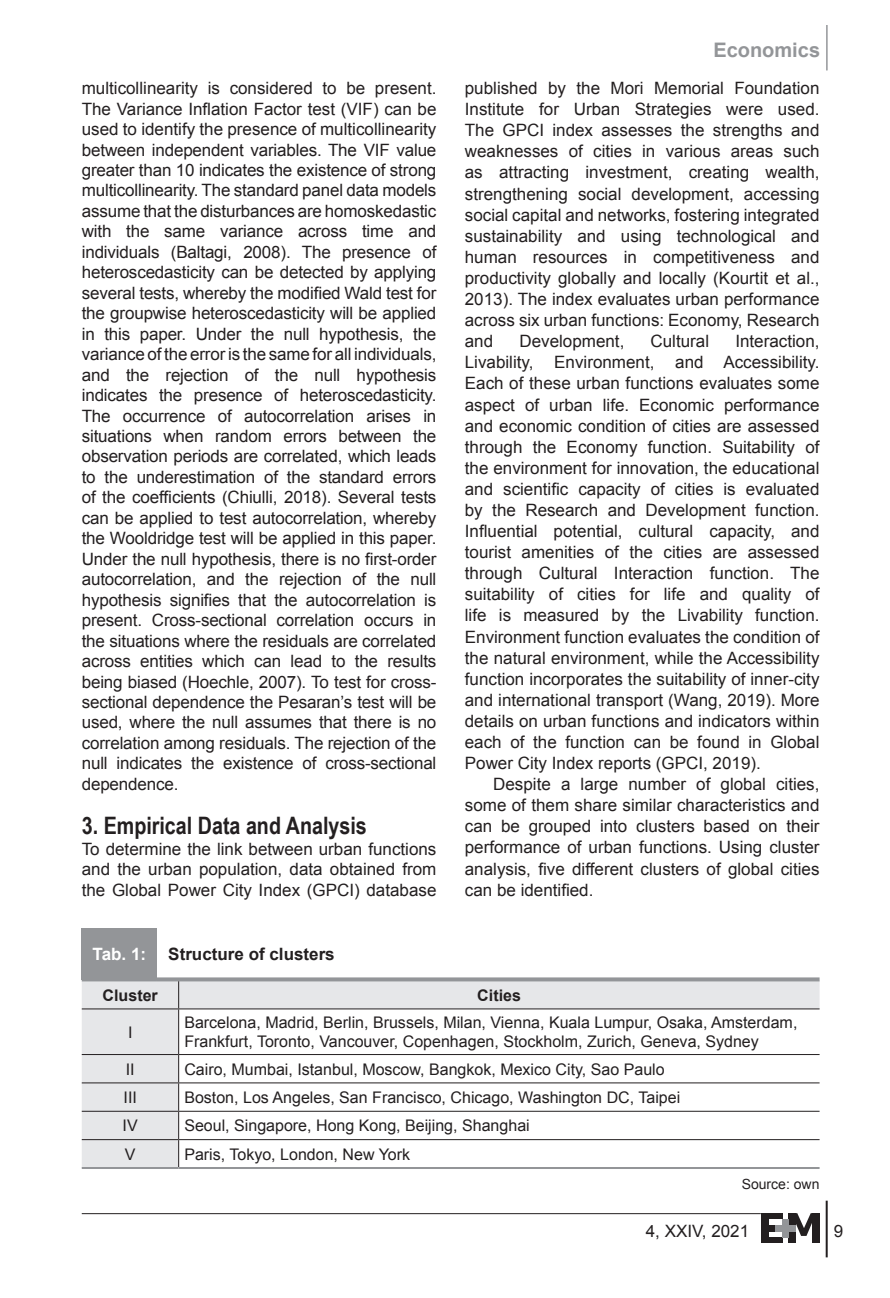
<style>
.page{position:relative;width:890px;height:1298px;background:#fff}
.page>*{position:absolute;margin:0;border:0;box-sizing:border-box;transform-origin:0 0}
.t1{font:700 24px "Arial Narrow";color:#231f20}
.t2{font:700 20px "Arial";color:#939598}
.t3{font:17px/21px "Arial";color:#231f20;text-align:justify}
.t4{font:700 17px "Arial";color:#231f20}
.t5{font:700 17px "Arial";color:#fff}
.t6{font:16px/19.2px "Arial";color:#231f20}
.t7{font:700 16px "Arial";color:#231f20}
.t8{font:14px "Arial";color:#231f20}
</style>
<div class="page">
<hr style="left:825px;top:1200px;width:2px;height:57px;background:#231f20">
<hr style="left:82px;top:1212px;width:678px;height:1px;background:#231f20">
<div style="left:760px;top:1212px;width:22px;height:6px;background:#231f20"></div>
<div style="left:760px;top:1236px;width:21px;height:6px;background:#231f20"></div>
<div style="left:760px;top:1224px;width:14px;height:6px;background:#231f20"></div>
<div style="left:760px;top:1212px;width:8px;height:30px;background:#231f20"></div>
<div style="left:788px;top:1212px;width:7px;height:30px;background:#231f20"></div>
<div style="left:811px;top:1212px;width:8px;height:30px;background:#231f20"></div>
<svg style="left:791px;top:1212px;width:24px;height:23px"></svg>
<div style="left:782px;top:1218px;width:6px;height:18px;background:#939598"></div>
<div style="left:774px;top:1224px;width:21px;height:6px;background:#939598"></div>
<hr style="left:825px;top:25px;width:1px;height:45px;background:#939598">
<svg style="left:82px;top:981px;width:737px;height:185px"></svg>
<hr style="left:82px;top:1053px;width:96px;height:1px;background:#231f20">
<hr style="left:178px;top:1053px;width:641px;height:1px;background:#231f20">
<hr style="left:82px;top:1082px;width:96px;height:1px;background:#231f20">
<hr style="left:178px;top:1082px;width:641px;height:1px;background:#231f20">
<hr style="left:82px;top:1110px;width:96px;height:1px;background:#231f20">
<hr style="left:178px;top:1110px;width:641px;height:1px;background:#231f20">
<hr style="left:82px;top:1138px;width:96px;height:1px;background:#231f20">
<hr style="left:178px;top:1138px;width:641px;height:1px;background:#231f20">
<hr style="left:82px;top:1166px;width:96px;height:2px;background:#939598">
<hr style="left:178px;top:1166px;width:641px;height:2px;background:#939598">
<svg style="left:178px;top:981px;width:1px;height:27px"></svg>
<hr style="left:178px;top:1009px;width:1px;height:44px;background:#231f20">
<svg style="left:178px;top:1054px;width:1px;height:112px"></svg>
<hr style="left:82px;top:1008px;width:96px;height:1px;background:#231f20">
<hr style="left:178px;top:1008px;width:641px;height:1px;background:#231f20">
<div style="left:82px;top:928px;width:75px;height:51px;background:#939598"></div>
<hr style="left:82px;top:977px;width:75px;height:4px;background:#939598">
<svg style="left:157px;top:977px;width:662px;height:4px;background:#9ea0a3"></svg>
<p class="t3" style="left:82px;top:78px;width:356px;line-height:20.4px">multicollinearity is considered to be present.<br>The Variance Inflation Factor test (VIF) can be used to identify the presence of multicollinearity between independent variables. The VIF value greater than 10 indicates the existence of strong multicollinearity. The standard panel data models assume that the disturbances are homoskedastic with the same variance across time and individuals (Baltagi, 2008). The presence of heteroscedasticity can be detected by applying several tests, whereby the modified Wald test for the groupwise heteroscedasticity will be applied in this paper. Under the null hypothesis, the variance of the error is the same for all individuals, and the rejection of the null hypothesis indicates the presence of heteroscedasticity.<br>The occurrence of autocorrelation arises in situations when random errors between the observation periods are correlated, which leads to the underestimation of the standard errors of the coefficients (Chiulli, 2018). Several tests can be applied to test autocorrelation, whereby the Wooldridge test will be applied in this paper.<br>Under the null hypothesis, there is no first-order autocorrelation, and the rejection of the null hypothesis signifies that the autocorrelation is present. Cross-sectional correlation occurs in the situations where the residuals are correlated across entities which can lead to the results being biased (Hoechle, 2007). To test for cross&shy;sectional dependence the Pesaran’s test will be used, where the null assumes that there is no correlation among residuals. The rejection of the null indicates the existence of cross-sectional dependence.</p>
<h1 class="t1" style="left:82px;top:807px;width:286px">3. Empirical Data and Analysis</h1>
<p class="t3" style="left:82px;top:838px;width:356px;line-height:20.4px">To determine the link between urban functions and the urban population, data obtained from the Global Power City Index (GPCI) database</p>
<p class="t5" style="left:92px;top:942px;width:55px">Tab. 1:</p>
<p class="t4" style="left:168px;top:942px;width:168px">Structure of clusters</p>
<p class="t2" style="left:713px;top:36px;width:108px">Economics</p>
<p class="t3" style="left:464px;top:78px;width:356px">published by the Mori Memorial Foundation Institute for Urban Strategies were used.<br>The GPCI index assesses the strengths and weaknesses of cities in various areas such as attracting investment, creating wealth, strengthening social development, accessing social capital and networks, fostering integrated sustainability and using technological and human resources in competitiveness and productivity globally and locally (Kourtit et al., 2013). The index evaluates urban performance across six urban functions: Economy, Research and</p>
<p class="t3" style="left:519px;top:331px;width:106px">Development,</p>
<p class="t3" style="left:650px;top:331px;width:60px">Cultural</p>
<p class="t3" style="left:464px;top:331px;width:356px;text-indent:270px">Interaction, Livability, Environment, and Accessibility.<br>Each of these urban functions evaluates some aspect of urban life. Economic performance and economic condition of cities are assessed through the Economy function. Suitability of the environment for innovation, the educational and scientific capacity of cities is evaluated by the Research and Development function.<br>Influential potential, cultural capacity, and tourist amenities of the cities are assessed through Cultural Interaction function. The suitability of cities for life and quality of life is measured by the Livability function.<br>Environment function evaluates the condition of the natural environment, while the Accessibility function incorporates the suitability of inner-city and international transport (Wang, 2019). More details on urban functions and indicators within each of the function can be found in Global Power City Index reports (GPCI, 2019).</p>
<p class="t3" style="left:464px;top:773px;width:356px;text-indent:28px">Despite a large number of global cities, some of them share similar characteristics and can be grouped into clusters based on their performance of urban functions. Using cluster analysis, five different clusters of global cities can be identified.</p>
<p class="t7" style="left:103px;top:984px;width:57px">Cluster</p>
<p class="t7" style="left:477px;top:984px;width:45px">Cities</p>
<p class="t6" style="left:128px;top:1022px;width:6px">I</p>
<p class="t6" style="left:184px;top:1012px;width:614px">Barcelona, Madrid, Berlin, Brussels, Milan, Vienna, Kuala Lumpur, Osaka, Amsterdam,<br>Frankfurt, Toronto, Vancouver, Copenhagen, Stockholm, Zurich, Geneva, Sydney</p>
<p class="t6" style="left:126px;top:1059px;width:10px">II</p>
<p class="t6" style="left:184px;top:1059px;width:481px">Cairo, Mumbai, Istanbul, Moscow, Bangkok, Mexico City, Sao Paulo</p>
<p class="t6" style="left:123px;top:1087px;width:15px">III</p>
<p class="t6" style="left:184px;top:1087px;width:497px">Boston, Los Angeles, San Francisco, Chicago, Washington DC, Taipei</p>
<p class="t6" style="left:123px;top:1116px;width:17px">IV</p>
<p class="t6" style="left:184px;top:1116px;width:347px">Seoul, Singapore, Hong Kong, Beijing, Shanghai</p>
<p class="t6" style="left:125px;top:1144px;width:12px">V</p>
<p class="t6" style="left:184px;top:1144px;width:227px">Paris, Tokyo, London, New York</p>
<p class="t8" style="left:741px;top:1174px;width:79px">Source: own</p>
<p class="t3" style="left:645px;top:1220px;width:105px">4, XXIV, 2021</p>
<p class="t3" style="left:833px;top:1220px;width:11px">9</p>
</div>
